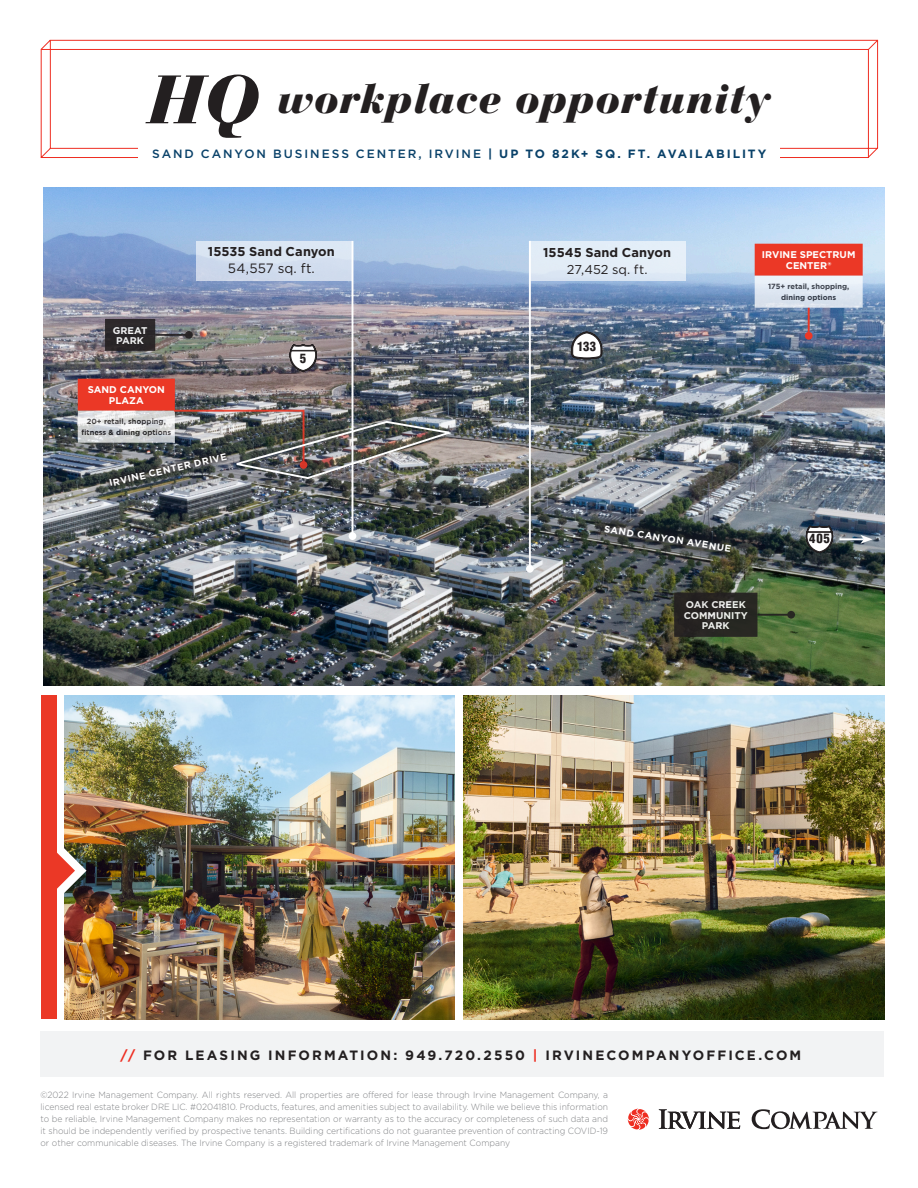
<style>
.page{position:relative;width:918px;height:1188px;background:#fff}
.page>*{position:absolute;margin:0;border:0;box-sizing:border-box;transform-origin:0 0}
.t1{font:italic 900 40.95px "Bauer Bodoni Std";letter-spacing:.005em;color:#231f20}
.t2{font:700 13.5px "Gotham";letter-spacing:.155em;color:#231f20}
.t3{font:13.5px "Gotham";letter-spacing:.005em;color:#231f20}
.t4{font:700 12.9px/17.2px "Gotham";letter-spacing:.01em;color:#231f20;text-align:center}
.t5{font:500 12px "Gotham";letter-spacing:.165em;color:#094169}
.t6{font:700 9.75px/10.5px "Gotham";color:#fff;text-align:center}
.t7{font:700 9.6px "Gotham";color:#fff}
.t8{font:300 9px/12px "Gotham";color:#808285;text-align:justify;scale:.95 1}
.t9{font:700 7.5px/10.5px "Gotham";color:#231f20;text-align:center}
.s1{font-size:67.95px}
.s2{font-weight:700}
.s3{font-weight:400}
.s4{color:#ee2e22}
</style>
<div class="page">
<svg style="left:40px;top:39px;width:839px;height:119px"></svg>
<div style="left:139px;top:140px;width:641px;height:26px;background:#fff"></div>
<div style="left:40px;top:1031px;width:844px;height:46px;background:#f2f3f4"></div>
<svg style="left:752px;top:1109px;width:126px;height:20px"></svg>
<svg style="left:659px;top:1109px;width:81px;height:20px"></svg>
<svg style="left:628px;top:1108px;width:21px;height:22px"></svg>
<img style="left:64px;top:695px;width:391px;height:324px">
<svg style="left:56px;top:696px;width:1px;height:323px"></svg>
<img style="left:464px;top:695px;width:420px;height:324px">
<img style="left:43px;top:188px;width:841px;height:498px">
<hr style="left:529px;top:241px;width:2px;height:328px;background:#fff">
<div style="left:526px;top:565px;width:8px;height:8px;background:#fff;border-radius:50%"></div>
<img style="left:584px;top:505px;width:167px;height:67px">
<hr style="left:840px;top:538px;width:24px;height:2px;background:#fff">
<svg style="left:860px;top:535px;width:13px;height:9px"></svg>
<div style="left:105px;top:319px;width:50px;height:32px;background:#2b2729"></div>
<hr style="left:155px;top:334px;width:34px;height:2px;background:#231f20">
<div style="left:185px;top:331px;width:8px;height:8px;background:#292627;border-radius:50%"></div>
<hr style="left:758px;top:614px;width:33px;height:2px;background:#231f20">
<div style="left:787px;top:611px;width:8px;height:8px;background:#282823;border-radius:50%"></div>
<svg style="left:674px;top:593px;width:84px;height:44px;background:#272622"></svg>
<svg style="left:755px;top:244px;width:108px;height:64px;background:#e4918d"></svg>
<hr style="left:808px;top:308px;width:2px;height:28px;background:#eb3826">
<div style="left:805px;top:332px;width:8px;height:8px;background:#eb3826;border-radius:50%"></div>
<img style="left:78px;top:379px;width:379px;height:112px">
<hr style="left:352px;top:241px;width:1px;height:295px;background:#fff">
<div style="left:349px;top:532px;width:7px;height:8px;background:#fff;border-radius:50%"></div>
<div style="left:197px;top:241px;width:156px;height:39px;background:#d5e0f1"></div>
<div style="left:529px;top:241px;width:157px;height:39px;background:#e2edf7"></div>
<div style="left:41px;top:695px;width:15px;height:324px;background:#eb3826"></div>
<svg style="left:56px;top:841px;width:36px;height:59px"></svg>
<svg style="left:572px;top:332px;width:30px;height:27px"></svg>
<svg style="left:290px;top:344px;width:27px;height:28px"></svg>
<svg style="left:806px;top:525px;width:27px;height:28px"></svg>
<h1 class="t1" style="left:147px;top:74px;width:625px"><span class="s1">HQ</span> workplace opportunity</h1>
<h3 class="t5" style="left:152px;top:146px;width:616px">SAND CANYON BUSINESS CENTER, IRVINE <span class="s2">| UP TO 82K+ SQ. FT. AVAILABILITY</span></h3>
<p class="t6" style="left:113px;top:325px;width:36px">GREAT<br>PARK</p>
<p class="t6" style="left:88px;top:385px;width:79px">SAND CANYON<br>PLAZA</p>
<p class="t9" style="left:81px;top:417px;width:91px">20+ retail, shopping, fitness &amp; dining options</p>
<p class="t4" style="left:208px;top:243px;width:129px">15535 Sand Canyon</p>
<p class="t3" style="left:228px;top:260px;width:89px">54,557 sq. ft.</p>
<p class="t7" style="left:108px;top:477px;width:122px;rotate:-13deg">IRVINE CENTER DRIVE</p>
<p class="t4" style="left:543px;top:243px;width:130px">15545 Sand Canyon<br><span class="s3">27,452 sq. ft.</span></p>
<p class="t6" style="left:762px;top:250px;width:95px">IRVINE SPECTRUM<br>CENTER®</p>
<p class="t9" style="left:768px;top:282px;width:83px">175+ retail, shopping, dining options</p>
<p class="t7" style="left:605px;top:522px;width:130px;rotate:9deg">SAND CANYON AVENUE</p>
<p class="t6" style="left:684px;top:599px;width:65px">OAK CREEK<br>COMMUNITY<br>PARK</p>
<h2 class="t2" style="left:120px;top:1046px;width:682px"><span class="s4">//</span> FOR LEASING INFORMATION: 949.720.2550 <span class="s4">|</span> IRVINECOMPANYOFFICE.COM</h2>
<p class="t8" style="left:40px;top:1089px;width:599px">©2022 Irvine Management Company. All rights reserved. All properties are offered for lease through Irvine Management Company, a licensed real estate broker DRE LIC. #02041810. Products, features, and amenities subject to availability. While we believe this information to be reliable, Irvine Management Company makes no representation or warranty as to the accuracy or completeness of such data and it should be independently verified by prospective tenants. Building certifications do not guarantee prevention of contracting COVID-19 or other communicable diseases. The Irvine Company is a registered trademark of Irvine Management Company</p>
</div>
